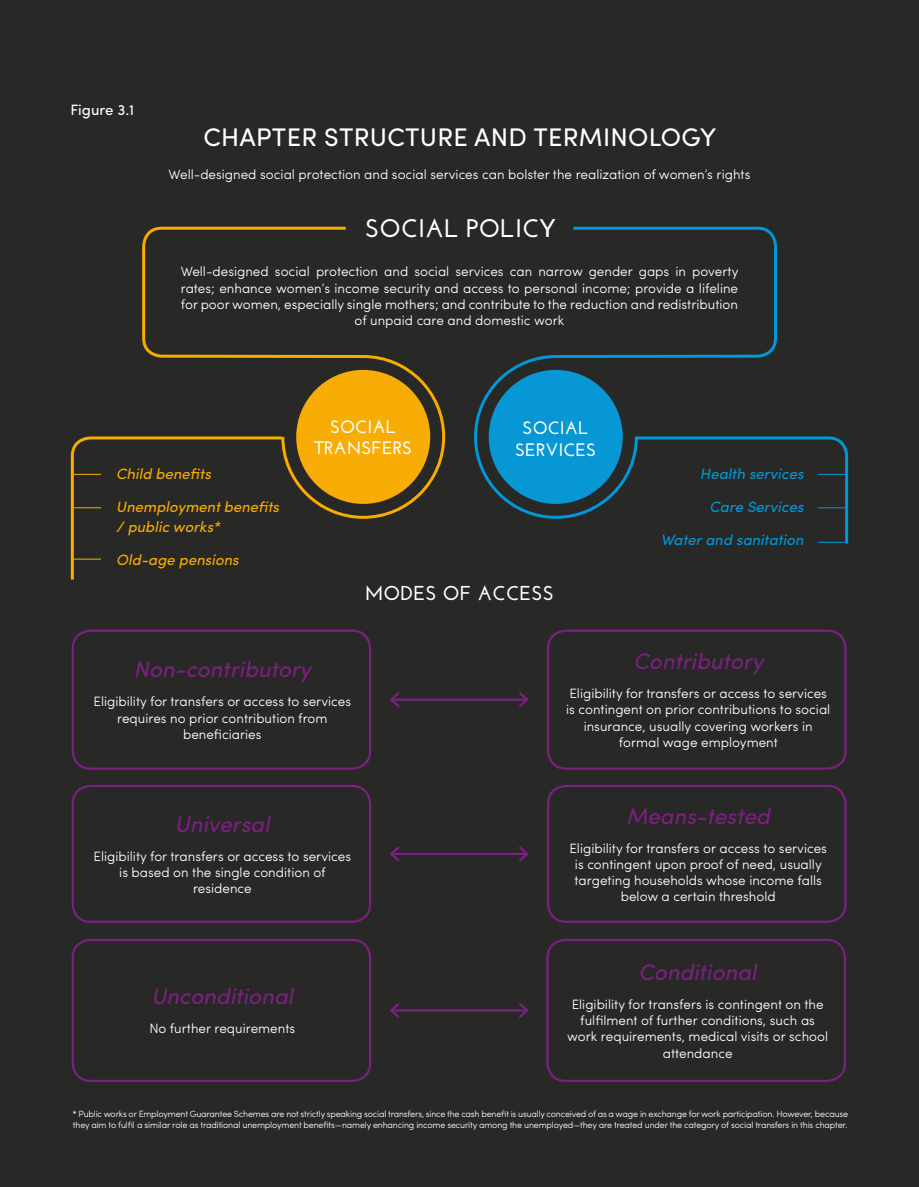
<style>
.page{position:relative;width:919px;height:1187px;background:#fff}
.page>*{position:absolute;margin:0;border:0;box-sizing:border-box;transform-origin:0 0}
.t1{font:25.5px "Sofia Pro";letter-spacing:.01em;color:#fff}
.t2{font:700 25.5px "Josefin Sans";color:#fff}
.t3{font:italic 22.5px "Sofia Pro";color:#7b2080}
.t4{font:700 20.1px "Josefin Sans";color:#fff}
.t5{font:700 18px/21.6px "Josefin Sans";color:#fff;text-align:center}
.t6{font:italic 15px/20.2px "Sofia Pro";color:#f8ac00}
.t7{font:italic 15px "Sofia Pro";color:#0098d8}
.t8{font:15px "Sofia Pro";color:#fff}
.t9{font:300 13.5px/16.2px "Sofia Pro";color:#fff;text-align:center}
.t10{font:300 9px/10.8px "Sofia Pro";letter-spacing:-.02em;color:#fff}
</style>
<div class="page">
<div style="left:0;top:0;width:918px;height:1186px;background:#282827"></div>
<svg style="left:142px;top:226px;width:304px;height:293px"></svg>
<svg style="left:474px;top:226px;width:303px;height:293px"></svg>
<svg style="left:632px;top:435px;width:217px;height:109px"></svg>
<svg style="left:70px;top:435px;width:215px;height:145px"></svg>
<div style="left:72px;top:629px;width:299px;height:140px;border:2px solid #7b2080;border-radius:18px"></div>
<div style="left:72px;top:784px;width:299px;height:138px;border:2px solid #7b2080;border-radius:18px"></div>
<div style="left:72px;top:938px;width:299px;height:143px;border:2px solid #7b2080;border-radius:18px"></div>
<div style="left:547px;top:629px;width:299px;height:140px;border:2px solid #7b2080;border-radius:18px"></div>
<div style="left:547px;top:784px;width:299px;height:138px;border:2px solid #7b2080;border-radius:18px"></div>
<div style="left:546px;top:938px;width:300px;height:143px;border:2px solid #7b2080;border-radius:18px"></div>
<hr style="left:391px;top:1009px;width:136px;height:2px;background:#7b2080">
<svg style="left:390px;top:1003px;width:11px;height:15px"></svg>
<svg style="left:517px;top:1003px;width:12px;height:15px"></svg>
<hr style="left:391px;top:852px;width:136px;height:3px;background:#7b2080">
<svg style="left:390px;top:846px;width:11px;height:16px"></svg>
<svg style="left:517px;top:846px;width:12px;height:16px"></svg>
<hr style="left:391px;top:698px;width:136px;height:2px;background:#7b2080">
<svg style="left:390px;top:692px;width:11px;height:15px"></svg>
<svg style="left:517px;top:692px;width:12px;height:15px"></svg>
<p class="t8" style="left:70px;top:99px;width:65px">Figure 3.1</p>
<h1 class="t1" style="left:203px;top:118px;width:514px">CHAPTER STRUCTURE AND TERMINOLOGY</h1>
<p class="t9" style="left:168px;top:165px;width:583px">Well-designed social protection and social services can bolster the realization of women’s rights</p>
<h1 class="t2" style="left:365px;top:213px;width:192px">SOCIAL POLICY</h1>
<p class="t9" style="left:181px;top:262px;width:559px">Well-designed social protection and social services can narrow gender gaps in poverty rates; enhance women’s income security and access to personal income; provide a lifeline for poor women, especially single mothers; and contribute to the reduction and redistribution of unpaid care and domestic work</p>
<h3 class="t5" style="left:314px;top:416px;width:100px">SOCIAL<br>TRANSFERS</h3>
<h3 class="t5" style="left:515px;top:417px;width:83px">SOCIAL<br>SERVICES</h3>
<p class="t6" style="left:116px;top:462px;width:100px">Child benefits</p>
<p class="t6" style="left:116px;top:495px;width:168px">Unemploymentbenefits / public works*</p>
<p class="t6" style="left:116px;top:549px;width:127px">Old-age pensions</p>
<h3 class="t4" style="left:364px;top:581px;width:191px">MODES OF ACCESS</h3>
<p class="t7" style="left:699px;top:462px;width:109px">Health services</p>
<p class="t7" style="left:709px;top:495px;width:99px">Care Services</p>
<p class="t7" style="left:660px;top:528px;width:148px">Waterand sanitation</p>
<h2 class="t3" style="left:134px;top:652px;width:184px">Non-contributory</h2>
<p class="t9" style="left:94px;top:692px;width:259px">Eligibility for transfers or access to services requires no prior contribution from beneficiaries</p>
<h2 class="t3" style="left:633px;top:644px;width:137px">Contributory</h2>
<p class="t9" style="left:566px;top:684px;width:266px">Eligibility for transfers or access to services is contingent on prior contributions to social insurance, usually covering workers in formal wage employment</p>
<h2 class="t3" style="left:175px;top:807px;width:102px">Universal</h2>
<p class="t9" style="left:94px;top:846px;width:259px">Eligibility for transfers or access to services is based on the single condition of residence</p>
<h2 class="t3" style="left:626px;top:799px;width:150px">Means-tested</h2>
<p class="t9" style="left:569px;top:838px;width:259px">Eligibility for transfers or access to services is contingent upon proof of need, usually targeting households whose income falls below a certain threshold</p>
<h2 class="t3" style="left:151px;top:979px;width:149px">Unconditional</h2>
<p class="t9" style="left:149px;top:1019px;width:147px">No further requirements</p>
<h2 class="t3" style="left:638px;top:955px;width:125px">Conditional</h2>
<p class="t9" style="left:567px;top:995px;width:262px">Eligibility for transfers is contingent on the fulfilment of further conditions, such as work requirements, medical visits or school attendance</p>
<p class="t10" style="left:72px;top:1108px;width:777px">* Public works or Employment Guarantee Schemes are not strictly speaking social transfers, since the cash benefit is usually conceived of as a wage in exchange for work participation. However, because they aim to fulfil a similar role as traditional unemployment benefits—namely enhancing income security among the unemployed—they are treated under the category of social transfers in this chapter.</p>
</div>
